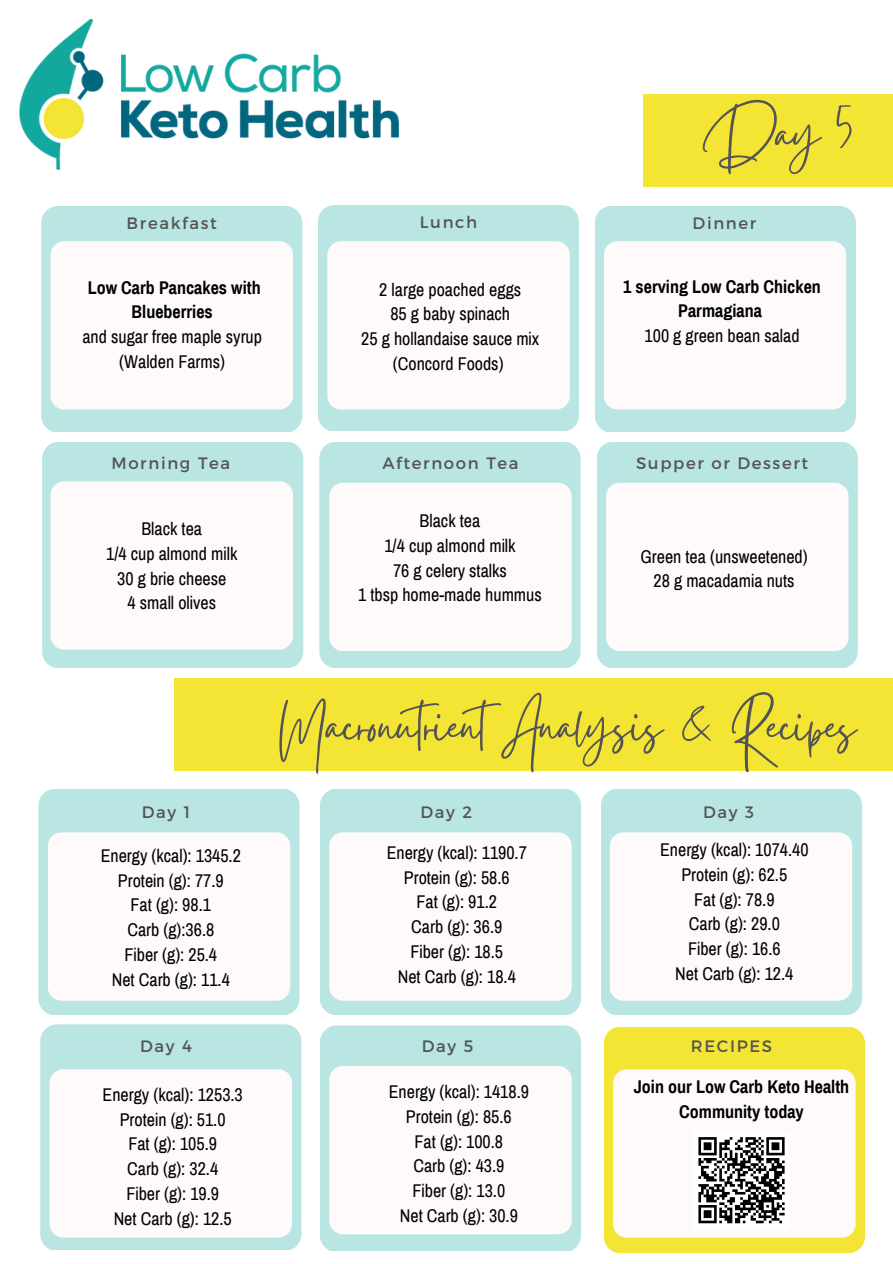
<style>
.page{position:relative;width:893px;height:1264px;background:#fff}
.page>*{position:absolute;margin:0;border:0;box-sizing:border-box;transform-origin:0 0}
.t1{font:60.75px "Gistesy";color:#545454}
.t2{font:18px/24.8px "Archivo Narrow";color:#000;text-align:center}
.t3{font:700 18px/24.8px "Archivo Narrow";color:#000;text-align:center}
.t4{font:16.5px "Montserrat";letter-spacing:.1em;color:#545454}
</style>
<div class="page">
<div style="left:643px;top:95px;width:249px;height:92px;background:#f4e434"></div>
<div style="left:41px;top:206px;width:261px;height:226px;background:#b9e5e2;border-radius:17px"></div>
<div style="left:50px;top:241px;width:243px;height:168px;background:#fdfaf9;border-radius:14px"></div>
<img style="left:20px;top:20px;width:378px;height:149px">
<div style="left:318px;top:205px;width:261px;height:226px;background:#b9e5e2;border-radius:17px"></div>
<div style="left:594px;top:206px;width:261px;height:226px;background:#b9e5e2;border-radius:17px"></div>
<div style="left:327px;top:241px;width:242px;height:168px;background:#fdfaf9;border-radius:14px"></div>
<div style="left:603px;top:241px;width:243px;height:168px;background:#fdfaf9;border-radius:14px"></div>
<div style="left:42px;top:441px;width:261px;height:226px;background:#b9e5e2;border-radius:17px"></div>
<div style="left:50px;top:481px;width:243px;height:168px;background:#fdfaf9;border-radius:14px"></div>
<div style="left:319px;top:441px;width:261px;height:226px;background:#b9e5e2;border-radius:17px"></div>
<div style="left:596px;top:441px;width:261px;height:226px;background:#b9e5e2;border-radius:17px"></div>
<div style="left:329px;top:483px;width:242px;height:168px;background:#fdfaf9;border-radius:14px"></div>
<div style="left:606px;top:483px;width:242px;height:168px;background:#fdfaf9;border-radius:14px"></div>
<div style="left:601px;top:788px;width:261px;height:226px;background:#b9e5e2;border-radius:17px"></div>
<div style="left:603px;top:1026px;width:261px;height:226px;background:#f4e434;border-radius:17px"></div>
<div style="left:174px;top:678px;width:718px;height:92px;background:#f4e434"></div>
<div style="left:609px;top:832px;width:243px;height:168px;background:#fdfaf9;border-radius:14px"></div>
<div style="left:613px;top:1069px;width:242px;height:168px;background:#fdfaf9;border-radius:14px"></div>
<div style="left:320px;top:788px;width:261px;height:226px;background:#b9e5e2;border-radius:17px"></div>
<div style="left:329px;top:832px;width:242px;height:168px;background:#fdfaf9;border-radius:14px"></div>
<div style="left:320px;top:1025px;width:261px;height:226px;background:#b9e5e2;border-radius:17px"></div>
<div style="left:329px;top:1065px;width:242px;height:169px;background:#fdfaf9;border-radius:14px"></div>
<div style="left:38px;top:788px;width:261px;height:226px;background:#b9e5e2;border-radius:17px"></div>
<div style="left:48px;top:832px;width:242px;height:168px;background:#fdfaf9;border-radius:14px"></div>
<div style="left:40px;top:1024px;width:261px;height:226px;background:#b9e5e2;border-radius:17px"></div>
<div style="left:50px;top:1069px;width:242px;height:168px;background:#fdfaf9;border-radius:14px"></div>
<div style="left:693px;top:1131px;width:96px;height:97px;background:#fff"></div>
<svg style="left:698px;top:1137px;width:87px;height:87px"></svg>
<p class="t4" style="left:127px;top:213px;width:92px">Breakfast</p>
<p class="t3" style="left:88px;top:275px;width:174px">Low Carb Pancakes with<br>Blueberries</p>
<p class="t2" style="left:82px;top:325px;width:181px">and sugar free maple syrup (Walden Farms)</p>
<p class="t4" style="left:420px;top:212px;width:59px">Lunch</p>
<p class="t2" style="left:361px;top:277px;width:179px">2 large poached eggs<br>85 g baby spinach<br>25 g hollandaise sauce mix (Concord Foods)</p>
<h1 class="t1" style="left:704px;top:91px;width:151px">Day 5</h1>
<p class="t4" style="left:692px;top:213px;width:65px">Dinner</p>
<p class="t3" style="left:623px;top:274px;width:199px">1 serving Low Carb Chicken<br>Parmagiana</p>
<p class="t2" style="left:644px;top:324px;width:156px">100 g green bean salad</p>
<p class="t4" style="left:111px;top:453px;width:120px">Morning Tea</p>
<p class="t4" style="left:382px;top:453px;width:138px">Afternoon Tea</p>
<p class="t4" style="left:636px;top:453px;width:174px">Supper or Dessert</p>
<p class="t2" style="left:106px;top:517px;width:133px">Black tea<br>1/4 cup almond milk<br>30 g brie cheese<br>4 small olives</p>
<p class="t2" style="left:358px;top:509px;width:185px">Black tea<br>1/4 cup almond milk<br>76 g celery stalks<br>1 tbsp home-made hummus</p>
<p class="t2" style="left:640px;top:544px;width:169px">Green tea (unsweetened)<br>28 g macadamia nuts</p>
<h1 class="t1" style="left:279px;top:684px;width:578px">MacronutrientAnalysis &amp; Recipes</h1>
<p class="t4" style="left:142px;top:801px;width:50px">Day 1</p>
<p class="t4" style="left:420px;top:801px;width:53px">Day 2</p>
<p class="t4" style="left:703px;top:801px;width:52px">Day 3</p>
<p class="t2" style="left:101px;top:843px;width:142px">Energy (kcal): 1345.2<br>Protein (g): 77.9<br>Fat (g): 98.1<br>Carb (g):36.8<br>Fiber (g): 25.4<br>Net Carb (g): 11.4</p>
<p class="t2" style="left:386px;top:840px;width:142px">Energy (kcal): 1190.7<br>Protein (g): 58.6<br>Fat (g): 91.2<br>Carb (g): 36.9<br>Fiber (g): 18.5<br>Net Carb (g): 18.4</p>
<p class="t2" style="left:660px;top:837px;width:150px">Energy (kcal): 1074.40<br>Protein (g): 62.5<br>Fat (g): 78.9<br>Carb (g): 29.0<br>Fiber (g): 16.6<br>Net Carb (g): 12.4</p>
<p class="t4" style="left:140px;top:1035px;width:53px">Day 4</p>
<p class="t4" style="left:421px;top:1035px;width:53px">Day 5</p>
<p class="t4" style="left:691px;top:1035px;width:83px">RECIPES</p>
<p class="t2" style="left:103px;top:1082px;width:142px">Energy (kcal): 1253.3<br>Protein (g): 51.0<br>Fat (g): 105.9<br>Carb (g): 32.4<br>Fiber (g): 19.9<br>Net Carb (g): 12.5</p>
<p class="t2" style="left:389px;top:1079px;width:142px">Energy (kcal): 1418.9<br>Protein (g): 85.6<br>Fat (g): 100.8<br>Carb (g): 43.9<br>Fiber (g): 13.0<br>Net Carb (g): 30.9</p>
<p class="t3" style="left:633px;top:1074px;width:217px">Join our Low Carb Keto Health<br>Community today</p>
</div>
